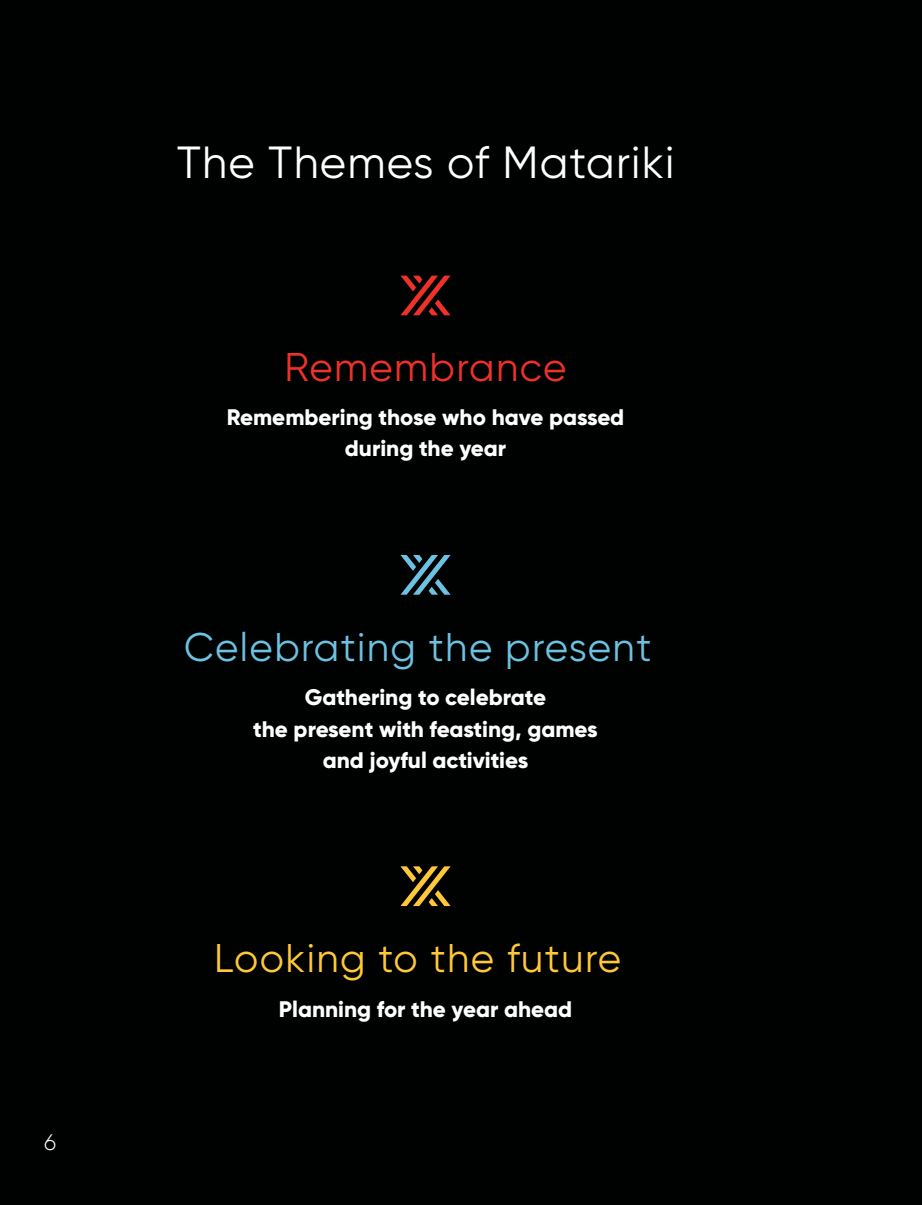
<style>
.page{position:relative;width:922px;height:1205px;background:#fff}
.page>*{position:absolute;margin:0;border:0;box-sizing:border-box;transform-origin:0 0}
.t1{font:45px "Gilroy";letter-spacing:.025em;color:#fff}
.Karakia_Māori{font:40px "Gilroy";letter-spacing:.035em;color:#6dc1e1}
.Karakia_Māori-2{font:40px "Gilroy";letter-spacing:.035em;color:#ffc838}
.Karakia_Māori-3{font:40px "Gilroy";letter-spacing:.035em;color:#ee3129}
.Karakia_English{font:800 22.5px/31.2px "Gilroy";color:#fff;text-align:center}
.t2{font:300 22.5px "Gilroy";color:#fff}
</style>
<div class="page">
<div style="left:0;top:0;width:921px;height:1205px;background:#000202"></div>
<svg style="left:400px;top:276px;width:50px;height:39px"></svg>
<svg style="left:400px;top:555px;width:50px;height:40px"></svg>
<svg style="left:400px;top:866px;width:50px;height:40px"></svg>
<p class="t2" style="left:44px;top:1128px;width:14px">6</p>
<h1 class="t1" style="left:177px;top:135px;width:499px">The Themes of Matariki</h1>
<p class="Karakia_Māori-3" style="left:284px;top:343px;width:283px">Remembrance</p>
<p class="Karakia_English" style="left:227px;top:402px;width:399px">Remembering those who have passed during the year</p>
<p class="Karakia_Māori" style="left:184px;top:622px;width:468px">Celebrating the present</p>
<p class="Karakia_English" style="left:253px;top:682px;width:346px">Gathering to celebrate<br>the present with feasting, games and joyful activities</p>
<p class="Karakia_Māori-2" style="left:214px;top:934px;width:408px">Looking to the future</p>
<p class="Karakia_English" style="left:279px;top:993px;width:295px">Planning for the year ahead</p>
</div>
